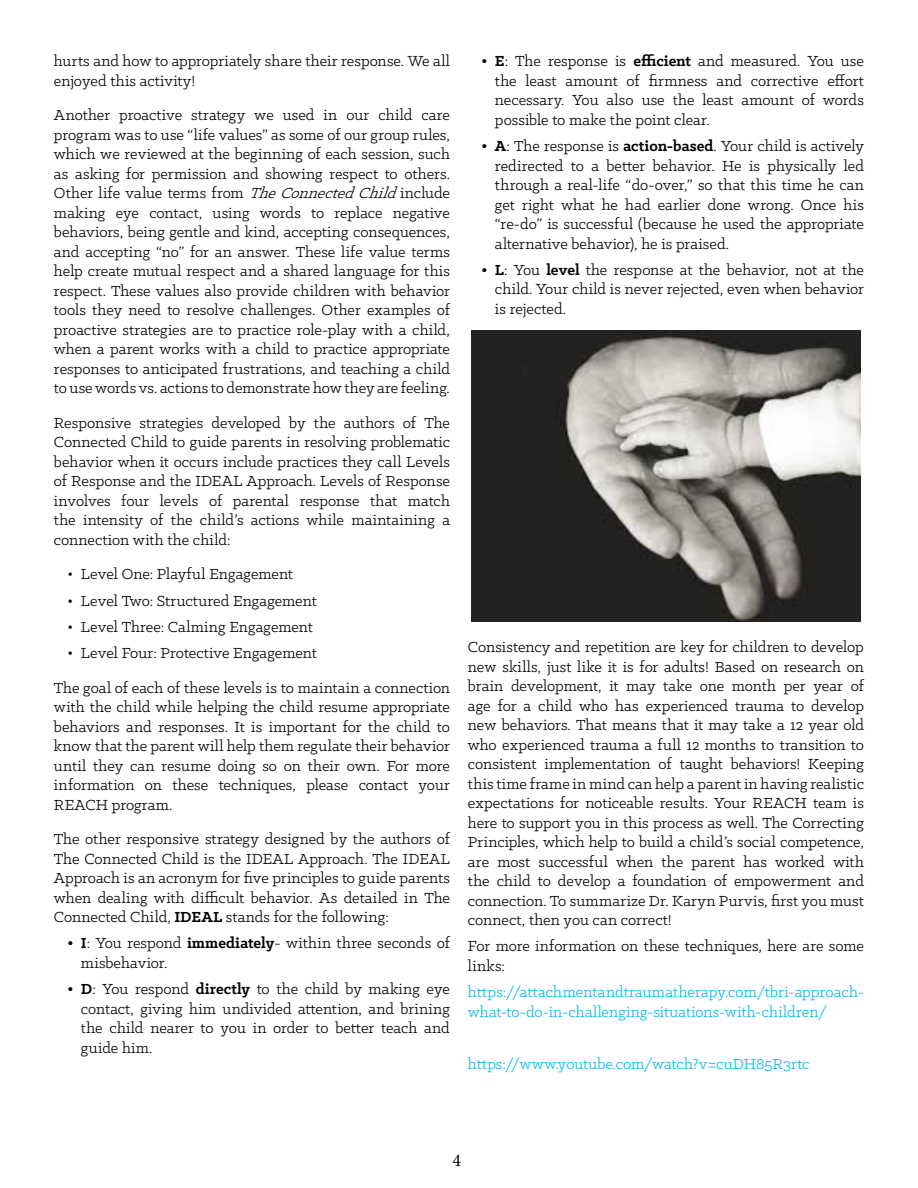
<style>
.page{position:relative;width:918px;height:1188px;background:#fff}
.page>*{position:absolute;margin:0;border:0;box-sizing:border-box;transform-origin:0 0}
.t1{font:18px "Minion Pro";color:#000}
.t2{font:16.5px/19.5px "Klinic Slab";color:#000;text-align:justify}
.t3{font:16.5px/19.5px "Klinic Slab";letter-spacing:.005em;color:#00bbf2}
.s1{font-style:italic}
.s2{font-weight:700}
</style>
<div class="page">
<img style="left:472px;top:331px;width:388px;height:291px">
<p class="t2" style="left:54px;top:51px;width:398px">hurts and how to appropriately share their response. We all enjoyed this activity!</p>
<p class="t2" style="left:54px;top:105px;width:398px">Another proactive strategy we used in our child care program was to use “life values” as some of our group rules, which we reviewed at the beginning of each session, such as asking for permission and showing respect to others.<br>Other life value terms from <span class="s1">TheConnectedChild</span>include making eye contact, using words to replace negative behaviors, being gentle and kind, accepting consequences, and accepting “no” for an answer. These life value terms help create mutual respect and a shared language for this respect. These values also provide children with behavior tools they need to resolve challenges. Other examples of proactive strategies are to practice role-play with a child, when a parent works with a child to practice appropriate responses to anticipated frustrations, and teaching a child to use words vs. actions to demonstrate how they are feeling.</p>
<p class="t2" style="left:54px;top:413px;width:398px">Responsive strategies developed by the authors of The Connected Child to guide parents in resolving problematic behavior when it occurs include practices they call Levels of Response and the IDEAL Approach. Levels of Response involves four levels of parental response that match the intensity of the child’s actions while maintaining a connection with the child:</p>
<p class="t2" style="left:67px;top:564px;width:227px">• Level One: Playful Engagement</p>
<p class="t2" style="left:67px;top:590px;width:251px">• Level Two: Structured Engagement</p>
<p class="t2" style="left:67px;top:617px;width:247px">• Level Three: Calming Engagement</p>
<p class="t2" style="left:54px;top:635px;width:398px;line-height:34.5px;text-indent:13px">• Level Four: Protective Engagement<br>The goal of each of these levels is to maintain a connection</p>
<p class="t2" style="left:54px;top:697px;width:398px">with the child while helping the child resume appropriate behaviors and responses. It is important for the child to know that the parent will help them regulate their behavior until they can resume doing so on their own. For more information on these techniques, please contact your REACH program.</p>
<p class="t2" style="left:54px;top:829px;width:398px">The other responsive strategy designed by the authors of The Connected Child is the IDEAL Approach. The IDEAL Approach is an acronym for five principles to guide parents when dealing with difficult behavior. As detailed in The Connected Child, <span class="s2">IDEAL</span> stands for the following:</p>
<p class="t2" style="left:81px;top:933px;width:370px;text-indent:-13px"><span class="s2">• I</span>: You respond <span class="s2">immediately</span>- within three seconds of misbehavior.</p>
<p class="t2" style="left:81px;top:979px;width:371px;text-indent:-13px"><span class="s2">• D</span>: You respond <span class="s2">directly</span> to the child by making eye contact, giving him undivided attention, and brining the child nearer to you in order to better teach and guide him.</p>
<p class="t2" style="left:495px;top:51px;width:371px;text-indent:-13px"><span class="s2">• E</span>: The response is <span class="s2">efficient</span> and measured. You use the least amount of firmness and corrective effort necessary. You also use the least amount of words possible to make the point clear.</p>
<p class="t2" style="left:495px;top:136px;width:371px;text-indent:-13px"><span class="s2">• A</span>: The response is <span class="s2">action-based</span>. Your child is actively redirected to a better behavior. He is physically led through a real-life “do-over,” so that this time he can get right what he had earlier done wrong. Once his “re-do” is successful (because he used the appropriate alternative behavior), he is praised.</p>
<p class="t2" style="left:495px;top:260px;width:371px;text-indent:-13px"><span class="s2">• L</span>: You <span class="s2">level</span> the response at the behavior, not at the child. Your child is never rejected, even when behavior is rejected.</p>
<p class="t2" style="left:468px;top:637px;width:398px">Consistency and repetition are key for children to develop new skills, just like it is for adults! Based on research on brain development, it may take one month per year of age for a child who has experienced trauma to develop new behaviors. That means that it may take a 12 year old who experienced trauma a full 12 months to transition to consistent implementation of taught behaviors! Keeping this time frame in mind can help a parent in having realistic expectations for noticeable results. Your REACH team is here to support you in this process as well. The Correcting Principles, which help to build a child’s social competence, are most successful when the parent has worked with the child to develop a foundation of empowerment and connection. To summarize Dr. Karyn Purvis, first you must connect, then you can correct!</p>
<p class="t2" style="left:468px;top:936px;width:397px">For more information on these techniques, here are some links:</p>
<p class="t3" style="left:468px;top:982px;width:397px">https://attachmentandtraumatherapy.com/tbri-approach&shy;what-to-do-in-challenging-situations-with-children/</p>
<p class="t3" style="left:468px;top:1054px;width:343px">https://www.youtube.com/watch?v=cuDH85R3rtc</p>
<p class="t1" style="left:452px;top:1148px;width:10px">4</p>
</div>
